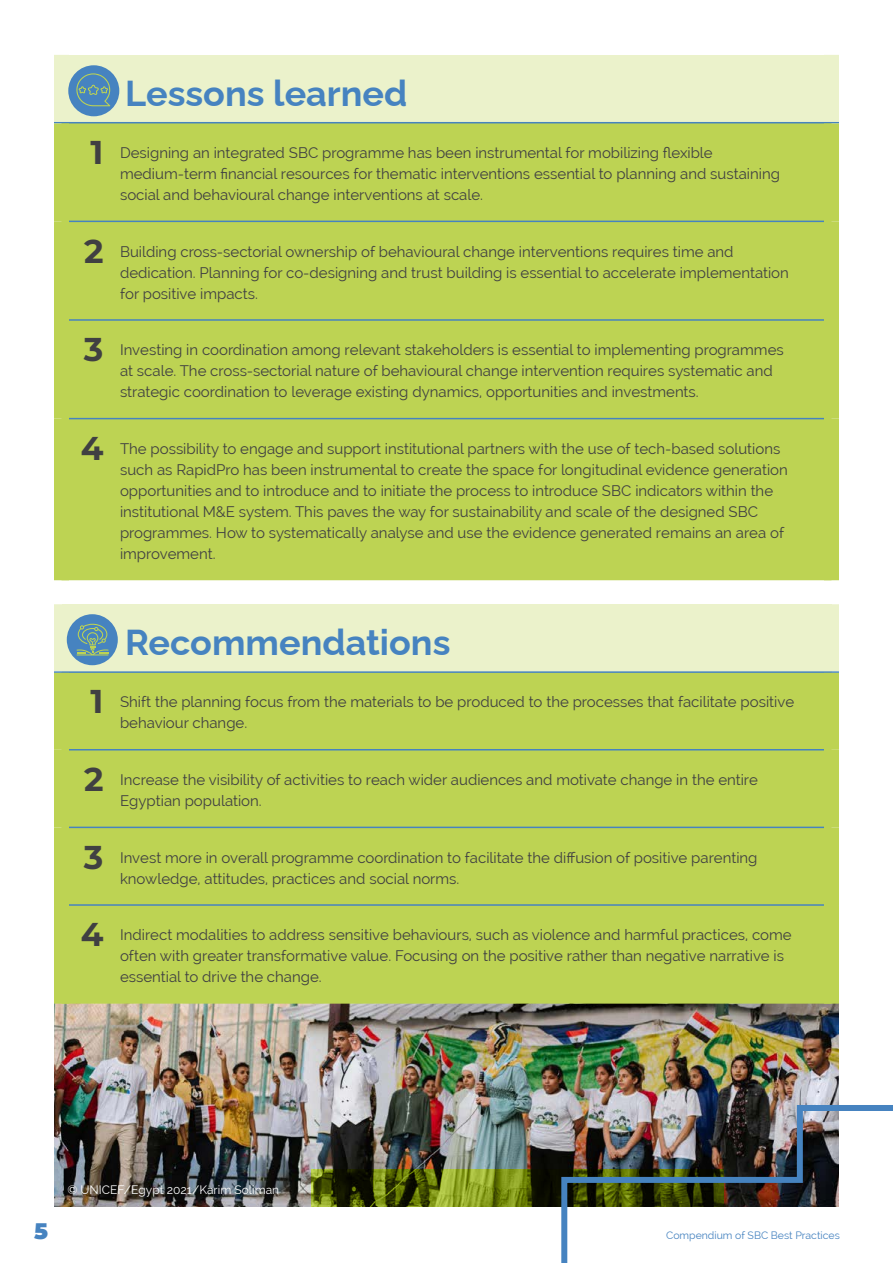
<style>
.page{position:relative;width:893px;height:1263px;background:#fff}
.page>*{position:absolute;margin:0;border:0;box-sizing:border-box;transform-origin:0 0}
.t1{font:700 36px "Raleway";color:#4683c0}
.t2{font:900 22.5px "Montserrat";color:#4683c0}
.t3{font:15px/21px "Raleway";color:#404042}
.t4{font:12px "Raleway";color:#fff}
.t5{font:10.5px "Raleway";color:#4683c0}
.s1{font-family:"Montserrat";font-weight:700;font-size:33px}
</style>
<div class="page">
<img style="left:54px;top:1004px;width:785px;height:202px">
<img style="left:558px;top:1102px;width:335px;height:161px">
<div style="left:62px;top:55px;width:769px;height:68px;background:#ebf2cb"></div>
<div style="left:69px;top:123px;width:755px;height:457px;background:#bdd353"></div>
<hr style="left:69px;top:221px;width:755px;height:1px;background:#4683c0">
<hr style="left:69px;top:319px;width:755px;height:2px;background:#4683c0">
<div style="left:54px;top:55px;width:15px;height:67px;background:#ebf2cb"></div>
<div style="left:824px;top:55px;width:15px;height:67px;background:#ebf2cb"></div>
<div style="left:54px;top:419px;width:15px;height:161px;background:#bdd353"></div>
<div style="left:824px;top:419px;width:15px;height:161px;background:#bdd353"></div>
<hr style="left:54px;top:122px;width:785px;height:1px;background:#4683c0">
<hr style="left:69px;top:418px;width:755px;height:1px;background:#4683c0">
<div style="left:54px;top:123px;width:15px;height:98px;background:#bdd353"></div>
<div style="left:824px;top:123px;width:15px;height:98px;background:#bdd353"></div>
<div style="left:54px;top:221px;width:15px;height:99px;background:#bdd353"></div>
<div style="left:824px;top:221px;width:15px;height:99px;background:#bdd353"></div>
<div style="left:54px;top:320px;width:15px;height:99px;background:#bdd353"></div>
<div style="left:824px;top:320px;width:15px;height:99px;background:#bdd353"></div>
<div style="left:62px;top:604px;width:769px;height:68px;background:#ebf2cb"></div>
<div style="left:69px;top:673px;width:755px;height:331px;background:#bdd353"></div>
<hr style="left:69px;top:749px;width:755px;height:1px;background:#4683c0">
<div style="left:54px;top:604px;width:15px;height:67px;background:#ebf2cb"></div>
<div style="left:824px;top:604px;width:15px;height:67px;background:#ebf2cb"></div>
<hr style="left:54px;top:671px;width:785px;height:2px;background:#4683c0">
<div style="left:54px;top:673px;width:15px;height:77px;background:#bdd353"></div>
<div style="left:824px;top:673px;width:15px;height:77px;background:#bdd353"></div>
<div style="left:54px;top:750px;width:15px;height:77px;background:#bdd353"></div>
<div style="left:824px;top:750px;width:15px;height:77px;background:#bdd353"></div>
<hr style="left:69px;top:827px;width:755px;height:1px;background:#4683c0">
<div style="left:54px;top:827px;width:15px;height:78px;background:#bdd353"></div>
<div style="left:824px;top:827px;width:15px;height:78px;background:#bdd353"></div>
<div style="left:54px;top:905px;width:15px;height:99px;background:#bdd353"></div>
<div style="left:824px;top:905px;width:15px;height:99px;background:#bdd353"></div>
<hr style="left:69px;top:904px;width:755px;height:2px;background:#4683c0">
<div style="left:68px;top:65px;width:51px;height:51px;background:#4683c0;border-radius:50%"></div>
<svg style="left:76px;top:73px;width:34px;height:33px"></svg>
<div style="left:67px;top:614px;width:51px;height:51px;background:#4683c0;border-radius:50%"></div>
<svg style="left:77px;top:624px;width:32px;height:31px"></svg>
<h1 class="t1" style="left:125px;top:65px;width:284px">Lessons learned</h1>
<p class="t3" style="left:120px;top:142px;width:661px;text-indent:-29px"><span class="s1">1</span> Designing an integrated SBC programme has been instrumental for mobilizing flexible medium-term financial resources for thematic interventions essential to planning and sustaining social and behavioural change interventions at scale.</p>
<p class="t3" style="left:120px;top:241px;width:670px;text-indent:-36px"><span class="s1">2</span> Building cross-sectorial ownership of behavioural change interventions requires time and dedication. Planning for co-designing and trust building is essential to accelerate implementation for positive impacts.</p>
<p class="t3" style="left:120px;top:339px;width:665px;text-indent:-36px"><span class="s1">3</span> Investing in coordination among relevant stakeholders is essential to implementing programmes at scale. The cross-sectorial nature of behavioural change intervention requires systematic and strategic coordination to leverage existing dynamics, opportunities and investments.</p>
<p class="t3" style="left:120px;top:438px;width:669px;text-indent:-39px"><span class="s1">4</span> The possibility to engage and support institutional partners with the use of tech-based solutions such as RapidPro has been instrumental to create the space for longitudinal evidence generation opportunities and to introduce and to initiate the process to introduce SBC indicators within the institutional M&amp;E system. This paves the way for sustainability and scale of the designed SBC programmes. How to systematically analyse and use the evidence generated remains an area of improvement.</p>
<h1 class="t1" style="left:125px;top:614px;width:327px">Recommendations</h1>
<p class="t3" style="left:120px;top:692px;width:676px;text-indent:-29px"><span class="s1">1</span> Shift the planning focus from the materials to be produced to the processes that facilitate positive behaviour change.</p>
<p class="t3" style="left:120px;top:769px;width:639px;text-indent:-36px"><span class="s1">2</span> Increase the visibility of activities to reach wider audiences and motivate change in the entire<br>Egyptian population.</p>
<p class="t3" style="left:120px;top:847px;width:639px;text-indent:-36px"><span class="s1">3</span> Invest more in overall programme coordination to facilitate the diffusion of positive parenting knowledge, attitudes, practices and social norms.</p>
<p class="t3" style="left:120px;top:924px;width:673px;text-indent:-39px"><span class="s1">4</span> Indirect modalities to address sensitive behaviours, such as violence and harmful practices, come often with greater transformative value. Focusing on the positive rather than negative narrative is essential to drive the change.</p>
<p class="t4" style="left:67px;top:1183px;width:213px">© UNICEF/Egypt 2021/Karim Soliman</p>
<h2 class="t2" style="left:34px;top:1214px;width:15px">5</h2>
<p class="t5" style="left:666px;top:1229px;width:175px">Compendium of SBC Best Practices</p>
</div>
